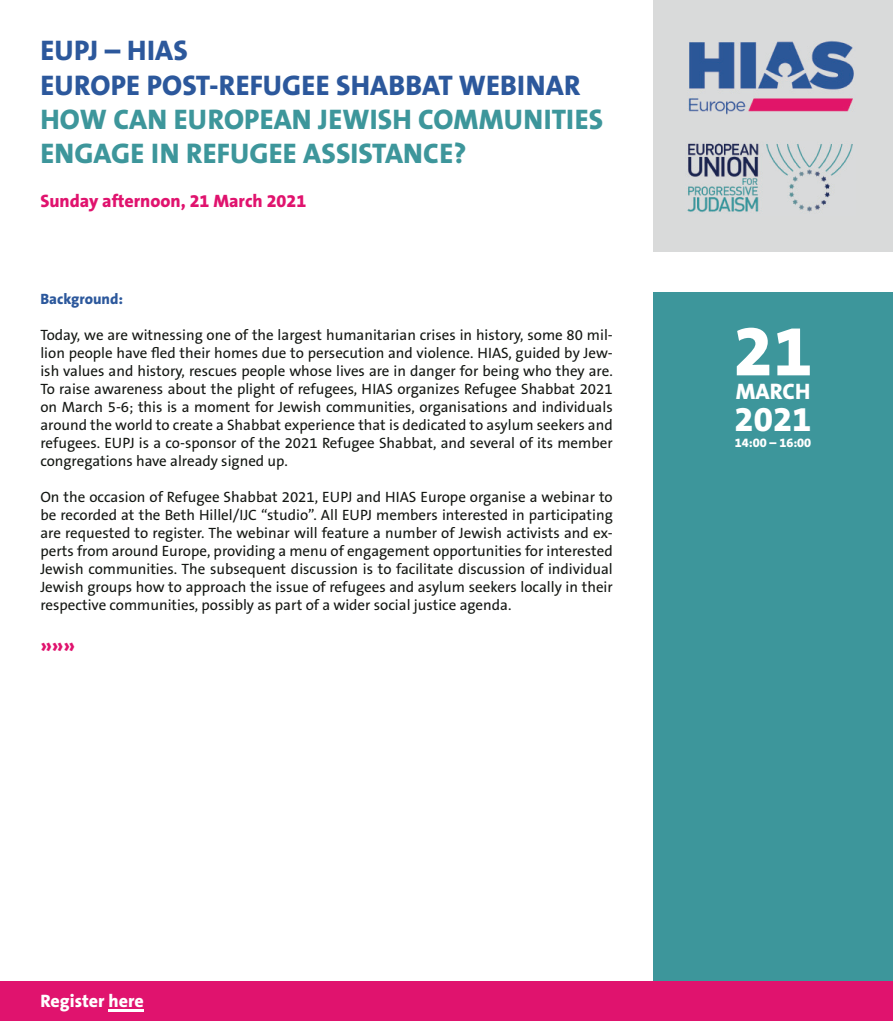
<style>
.page{position:relative;width:893px;height:1021px;background:#fff}
.page>*{position:absolute;margin:0;border:0;box-sizing:border-box;transform-origin:0 0}
.t1{font:800 72px "The Sans B8";color:#fff}
.t2{font:800 34.95px "The Sans B8";color:#fff}
.t3{font:800 28.5px/34.2px "The Sans B8";letter-spacing:.005em;color:#3d969b}
.t4{font:800 28.5px/34.2px "The Sans B8";letter-spacing:.005em;color:#2c589c}
.t5{font:800 22.5px "The Sans B8";color:#fff}
.t6{font:800 21px "The Sans B8";color:#e0136e}
.t7{font:800 18px "The Sans B8";color:#e0136e}
.t8{font:800 18px "The Sans B8";color:#fff}
.t9{font:15px/18px "The Sans B5 Plain";color:#141713;text-align:justify}
.t10{font:800 15px "The Sans B8";color:#2c589c}
.t11{font:800 12.75px "The Sans B8";color:#fff}
</style>
<div class="page">
<div style="left:653px;top:0;width:240px;height:629px;background:#d9dada"></div>
<img style="left:688px;top:41px;width:166px;height:73px">
<div style="left:653px;top:266px;width:240px;height:715px;background:#3d969b"></div>
<div style="left:653px;top:253px;width:240px;height:39px;background:#fff"></div>
<div style="left:0;top:981px;width:893px;height:39px;background:#e0136e"></div>
<hr style="left:109px;top:1009px;width:35px;height:2px;background:#fff">
<img style="left:687px;top:143px;width:166px;height:70px">
<h3 class="t4" style="left:40px;top:34px;width:541px">EUPJ – HIAS<br>EUROPE POST-REFUGEE SHABBAT WEBINAR</h3>
<h3 class="t3" style="left:40px;top:103px;width:564px">HOW CAN EUROPEAN JEWISH COMMUNITIES<br>ENGAGE IN REFUGEE ASSISTANCE?</h3>
<p class="t7" style="left:40px;top:191px;width:267px">Sunday afternoon, 21 March 2021</p>
<p class="t10" style="left:40px;top:290px;width:84px">Background:</p>
<p class="t9" style="left:40px;top:326px;width:574px">Today, we are witnessing one of the largest humanitarian crises in history, some 80 mil&shy;lion people have fled their homes due to persecution and violence. HIAS, guided by Jew&shy;ish values and history, rescues people whose lives are in danger for being who they are.<br>To raise awareness about the plight of refugees, HIAS organizes Refugee Shabbat 2021 on March 5-6; this is a moment for Jewish communities, organisations and individuals around the world to create a Shabbat experience that is dedicated to asylum seekers and refugees. EUPJ is a co-sponsor of the 2021 Refugee Shabbat, and several of its member congregations have already signed up.</p>
<p class="t9" style="left:40px;top:488px;width:574px">On the occasion of Refugee Shabbat 2021, EUPJ and HIAS Europe organise a webinar to be recorded at the Beth Hillel/IJC “studio”. All EUPJ members interested in participating are requested to register. The webinar will feature a number of Jewish activists and ex&shy;perts from around Europe, providing a menu of engagement opportunities for interested Jewish communities. The subsequent discussion is to facilitate discussion of individual Jewish groups how to approach the issue of refugees and asylum seekers locally in their respective communities, possibly as part of a wider social justice agenda.</p>
<h3 class="t6" style="left:40px;top:634px;width:36px">»»»</h3>
<h1 class="t1" style="left:733px;top:313px;width:81px">21</h1>
<h3 class="t5" style="left:736px;top:380px;width:76px">MARCH</h3>
<h2 class="t2" style="left:735px;top:400px;width:78px">2021</h2>
<p class="t11" style="left:735px;top:436px;width:78px">14:00 – 16:00</p>
<p class="t8" style="left:40px;top:991px;width:105px">Register here</p>
</div>
